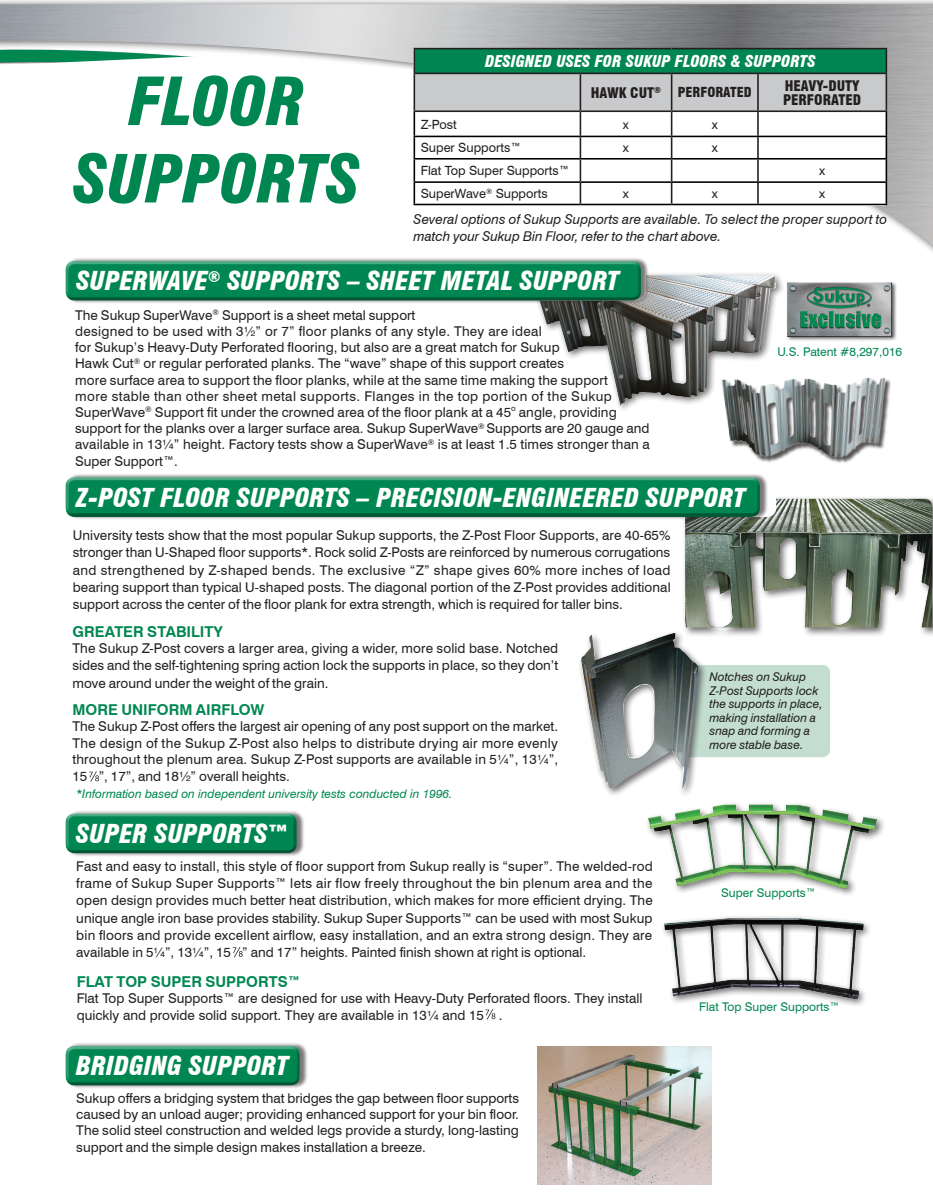
<style>
.page{position:relative;width:933px;height:1203px;background:#fff}
.page>*{position:absolute;margin:0;border:0;box-sizing:border-box;transform-origin:0 0}
.t1{font:italic 900 condensed 64.5px "Swiss 721 BT";color:#008751}
.t2{font:italic 900 condensed 25.5px "Swiss 721 BT";color:#fff}
.t3{font:italic 900 condensed 15.9px "Swiss 721 BT";color:#fff}
.t4{font:700 15px "Swiss 721 BT";color:#008751}
.t5{font:900 condensed 14.25px/14.2px "Swiss 721 BT";color:#231f20}
.t6{font:13.5px/16.2px "Swiss 721 BT";color:#231f20;text-align:justify}
.t7{font:italic 13.5px/16.5px "Swiss 721 BT";letter-spacing:.005em;color:#231f20}
.t8{font:900 condensed 13.5px "Swiss 721 BT";color:#231f20}
.t9{font:12.75px "Swiss 721 BT";color:#231f20}
.t10{font:italic 12px/13.5px "Swiss 721 BT";color:#231f20}
.t11{font:italic 12px "Swiss 721 BT";color:#008751}
.t12{font:12px "Swiss 721 BT";color:#008751}
</style>
<div class="page">
<div style="left:0;top:0;width:933px;height:261px;background:#231f20;opacity:.75"></div>
<img style="left:0;top:4px;width:933px;height:242px">
<div style="left:677px;top:665px;width:153px;height:92px;background:#c3ded0;border-radius:8px"></div>
<div style="left:528px;top:272px;width:258px;height:141px;background:#231f20;opacity:.65"></div>
<img style="left:528px;top:275px;width:248px;height:133px">
<div style="left:578px;top:630px;width:130px;height:168px;background:#231f20;opacity:.65"></div>
<img style="left:580px;top:633px;width:119px;height:156px">
<div style="left:682px;top:495px;width:251px;height:142px;background:#231f20;opacity:.65"></div>
<img style="left:685px;top:499px;width:247px;height:128px">
<svg style="left:89px;top:771px;width:10px;height:11px"></svg>
<svg style="left:233px;top:947px;width:10px;height:10px"></svg>
<svg style="left:0;top:36px;width:887px;height:168px"></svg>
<hr style="left:414px;top:204px;width:166px;height:1px;background:#000">
<hr style="left:580px;top:204px;width:92px;height:1px;background:#000">
<hr style="left:672px;top:204px;width:86px;height:1px;background:#000">
<hr style="left:758px;top:204px;width:129px;height:1px;background:#000">
<hr style="left:758px;top:73px;width:129px;height:1px;background:#231f20">
<hr style="left:886px;top:74px;width:1px;height:36px;background:#231f20">
<hr style="left:758px;top:110px;width:129px;height:2px;background:#231f20">
<hr style="left:672px;top:73px;width:86px;height:1px;background:#231f20">
<hr style="left:757px;top:74px;width:2px;height:36px;background:#231f20">
<hr style="left:672px;top:110px;width:86px;height:2px;background:#231f20">
<hr style="left:580px;top:73px;width:92px;height:1px;background:#231f20">
<hr style="left:671px;top:74px;width:1px;height:36px;background:#231f20">
<hr style="left:580px;top:110px;width:92px;height:2px;background:#231f20">
<hr style="left:414px;top:73px;width:166px;height:1px;background:#231f20">
<hr style="left:414px;top:74px;width:1px;height:36px;background:#231f20">
<hr style="left:580px;top:74px;width:1px;height:36px;background:#231f20">
<hr style="left:414px;top:110px;width:166px;height:2px;background:#231f20">
<div style="left:67px;top:474px;width:701px;height:47px;background:#231f20;opacity:.6"></div>
<div style="left:63px;top:475px;width:698px;height:39px;background:#fff;opacity:.75"></div>
<div style="left:63px;top:478px;width:698px;height:39px;background:#231f20;opacity:.75"></div>
<div style="left:67px;top:810px;width:238px;height:47px;background:#231f20;opacity:.6"></div>
<div style="left:64px;top:811px;width:234px;height:39px;background:#fff;opacity:.75"></div>
<div style="left:64px;top:814px;width:234px;height:39px;background:#231f20;opacity:.75"></div>
<div style="left:67px;top:1042px;width:241px;height:47px;background:#231f20;opacity:.6"></div>
<div style="left:64px;top:1044px;width:237px;height:38px;background:#fff;opacity:.75"></div>
<div style="left:64px;top:1047px;width:237px;height:39px;background:#231f20;opacity:.75"></div>
<img style="left:663px;top:916px;width:203px;height:88px">
<img style="left:647px;top:803px;width:234px;height:89px">
<div style="left:67px;top:257px;width:582px;height:47px;background:#231f20;opacity:.6"></div>
<div style="left:62px;top:259px;width:579px;height:39px;background:#fff;opacity:.75"></div>
<div style="left:62px;top:262px;width:579px;height:39px;background:#231f20;opacity:.75"></div>
<div style="left:787px;top:282px;width:110px;height:60px;background:#231f20;opacity:.75"></div>
<img style="left:788px;top:283px;width:104px;height:53px">
<svg style="left:486px;top:1009px;width:9px;height:11px"></svg>
<img style="left:714px;top:369px;width:177px;height:94px">
<img style="left:537px;top:1046px;width:175px;height:139px">
<p class="t1" style="left:129px;top:63px;width:177px">FLOOR</p>
<p class="t1" style="left:74px;top:140px;width:288px">SUPPORTS</p>
<p class="t3" style="left:485px;top:52px;width:332px">DESIGNED USES FOR SUKUP FLOORS &amp; SUPPORTS</p>
<p class="t5" style="left:591px;top:85px;width:72px">HAWK CUT<sup>®</sup></p>
<p class="t8" style="left:678px;top:84px;width:75px">PERFORATED</p>
<p class="t5" style="left:783px;top:78px;width:80px">HEAVY-DUTY<br>PERFORATED</p>
<p class="t9" style="left:421px;top:116px;width:37px">Z-Post</p>
<p class="t9" style="left:623px;top:116px;width:8px">x</p>
<p class="t9" style="left:712px;top:116px;width:8px">x</p>
<p class="t9" style="left:421px;top:140px;width:102px">Super Supports™</p>
<p class="t9" style="left:623px;top:140px;width:8px">x</p>
<p class="t9" style="left:712px;top:140px;width:8px">x</p>
<p class="t9" style="left:421px;top:163px;width:150px">Flat Top Super Supports™</p>
<p class="t9" style="left:819px;top:163px;width:8px">x</p>
<p class="t9" style="left:421px;top:186px;width:128px">SuperWave<sup>®</sup> Supports</p>
<p class="t9" style="left:623px;top:186px;width:8px">x</p>
<p class="t9" style="left:712px;top:186px;width:8px">x</p>
<p class="t9" style="left:819px;top:186px;width:8px">x</p>
<p class="t7" style="left:414px;top:211px;width:475px">Several options of Sukup Supports are available. To select the proper support to match your Sukup Bin Floor, refer to the chart above.</p>
<p class="t2" style="left:77px;top:266px;width:545px">SUPERWAVE<sup>®</sup> SUPPORTS – SHEET METAL SUPPORT</p>
<p class="t6" style="left:75px;top:307px;width:342px">The Sukup SuperWave<sup>®</sup> Support is a sheet metal support</p>
<p class="t6" style="left:75px;top:323px;width:576px;text-align:left">designed to be used with 3½” or 7” floor planks of any style. They are ideal<br>for Sukup’s Heavy-Duty Perforated flooring, but also are a great match for Sukup<br>Hawk Cut<sup>®</sup> or regular perforated planks. The “wave” shape of this support creates<br>more surface area to support the floor planks, while at the same time making the support<br>more stable than other sheet metal supports. Flanges in the top portion of the Sukup SuperWave<sup>®</sup> Support fit under the crowned area of the floor plank at a 45<sup>o</sup> angle, providing support for the planks over a larger surface area. Sukup SuperWave<sup>®</sup> Supports are 20 gauge and available in 13¼” height. Factory tests show a SuperWave<sup>®</sup> is at least 1.5 times stronger than a Super Support™.</p>
<p class="t2" style="left:76px;top:482px;width:671px">Z-POST FLOOR SUPPORTS – PRECISION-ENGINEERED SUPPORT</p>
<p class="t6" style="left:73px;top:527px;width:599px;line-height:17.2px">University tests show that the most popular Sukup supports, the Z-Post Floor Supports, are 40-65% stronger than U-Shaped floor supports*. Rock solid Z-Posts are reinforced by numerous corrugations and strengthened by Z-shaped bends. The exclusive “Z” shape gives 60% more inches of load bearing support than typical U-shaped posts. The diagonal portion of the Z-Post provides additional support across the center of the floor plank for extra strength, which is required for taller bins.</p>
<p class="t12" style="left:777px;top:345px;width:126px">U.S. Patent #8,297,016</p>
<p class="t4" style="left:73px;top:622px;width:152px">GREATER STABILITY</p>
<p class="t6" style="left:73px;top:640px;width:487px">The Sukup Z-Post covers a larger area, giving a wider, more solid base. Notched sides and the self-tightening spring action lock the supports in place, so they don’t</p>
<p class="t6" style="left:73px;top:675px;width:257px">move around under the weight of the grain.</p>
<p class="t4" style="left:73px;top:700px;width:194px">MORE UNIFORM AIRFLOW</p>
<p class="t6" style="left:73px;top:718px;width:487px">The Sukup Z-Post offers the largest air opening of any post support on the market.<br>The design of the Sukup Z-Post also helps to distribute drying air more evenly throughout the plenum area. Sukup Z-Post supports are available in 5¼”, 13¼”, 15 ”, 17”, and 18½” overall heights.</p>
<p class="t11" style="left:76px;top:787px;width:378px">*Information based on independent university tests conducted in 1996.</p>
<p class="t2" style="left:76px;top:818px;width:214px">SUPER SUPPORTS™</p>
<p class="t6" style="left:76px;top:857px;width:578px;line-height:17.2px">Fast and easy to install, this style of floor support from Sukup really is “super”. The welded-rod frame of Sukup Super Supports™ lets air flow freely throughout the bin plenum area and the open design provides much better heat distribution, which makes for more efficient drying. The unique angle iron base provides stability. Sukup Super Supports™ can be used with most Sukup bin floors and provide excellent airflow, easy installation, and an extra strong design. They are available in 5¼”, 13¼”, 15 ” and 17” heights. Painted finish shown at right is optional.</p>
<p class="t4" style="left:77px;top:972px;width:225px">FLAT TOP SUPER SUPPORTS™</p>
<p class="t6" style="left:77px;top:990px;width:567px">Flat Top Super Supports™ are designed for use with Heavy-Duty Perforated floors. They install quickly and provide solid support. They are available in 13¼ and 15 .</p>
<p class="t2" style="left:76px;top:1051px;width:214px">BRIDGING SUPPORT</p>
<p class="t6" style="left:76px;top:1090px;width:444px">Sukup offers a bridging system that bridges the gap between floor supports caused by an unload auger; providing enhanced support for your bin floor.<br>The solid steel construction and welded legs provide a sturdy, long-lasting support and the simple design makes installation a breeze.</p>
<p class="t10" style="left:710px;top:670px;width:115px">Notches on Sukup<br>Z-Post Supports lock the supports in place, making installation a snap and forming a more stable base.</p>
<p class="t12" style="left:721px;top:885px;width:96px">Super Supports™</p>
<p class="t12" style="left:699px;top:999px;width:142px">Flat Top Super Supports™</p>
</div>
